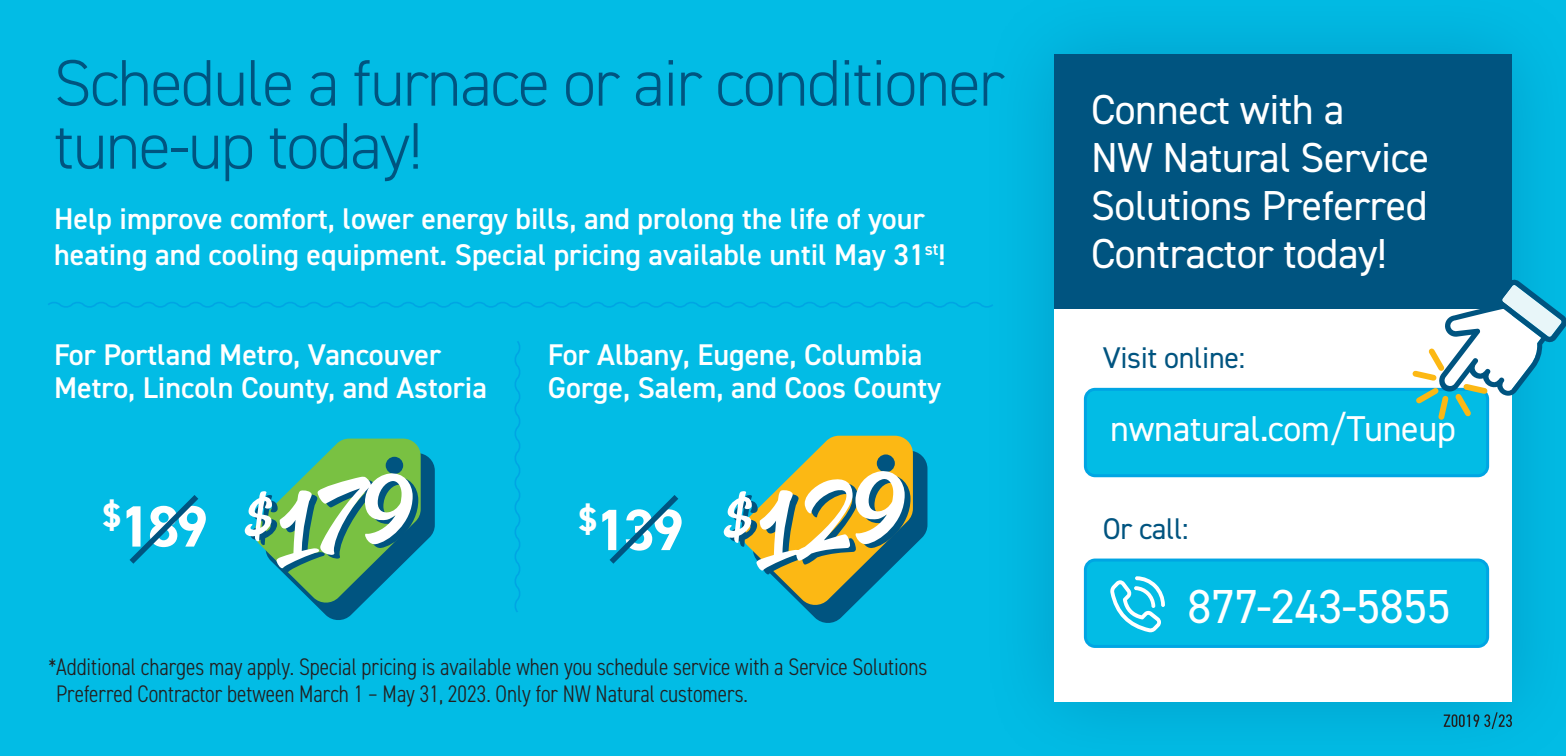
<style>
.page{position:relative;width:1566px;height:756px;background:#02bce5}
.page>*{position:absolute;margin:0;border:0;box-sizing:border-box;transform-origin:0 0}
.t1{font:300 66px/63px "DIN2014";letter-spacing:-.025em;color:#005480}
.t2{font:700 58.5px "DIN2014";letter-spacing:-.05em;color:#fff}
.t3{font:48px "DIN2014";letter-spacing:-.01em;color:#fff}
.t4{font:42px/48px "DIN2014";letter-spacing:-.01em;color:#fff}
.t5{font:36px "DIN2014";letter-spacing:-.01em;color:#fff}
.t6{font:600 30px/33px "DIN2014";color:#fff}
.t7{font:30px "DIN2014";letter-spacing:-.01em;color:#005480}
.t8{font:300 condensed 24px/27px "DIN2014";color:#231f20}
</style>
<div class="page">
<div style="left:978px;top:0;width:588px;height:756px;background:#01b7e0"></div>
<div style="left:1054px;top:280px;width:458px;height:422px;background:#fff"></div>
<svg style="left:1444px;top:712px;width:68px;height:17px"></svg>
<div style="left:1054px;top:54px;width:458px;height:255px;background:#005480"></div>
<svg style="left:515px;top:341px;width:5px;height:271px"></svg>
<svg style="left:245px;top:439px;width:190px;height:181px"></svg>
<svg style="left:724px;top:436px;width:203px;height:187px"></svg>
<div style="left:1085px;top:389px;width:403px;height:87px;background:#02bce5;border-radius:10px"></div>
<div style="left:1084px;top:388px;width:405px;height:89px;border:3px solid #00a5e3;border-radius:10px"></div>
<div style="left:1085px;top:560px;width:403px;height:86px;background:#02bce5;border-radius:10px"></div>
<div style="left:1084px;top:559px;width:405px;height:89px;border:3px solid #00a5e3;border-radius:10px"></div>
<svg style="left:1110px;top:576px;width:55px;height:57px"></svg>
<svg style="left:1408px;top:279px;width:158px;height:145px"></svg>
<svg style="left:129px;top:495px;width:70px;height:69px"></svg>
<svg style="left:609px;top:495px;width:70px;height:69px"></svg>
<svg style="left:48px;top:302px;width:945px;height:6px"></svg>
<h1 class="t1" style="left:54px;top:52px;width:952px">Schedule a furnace or air conditioner tune-up today!</h1>
<p class="t6" style="left:54px;top:200px;width:893px;line-height:36px">Help improve comfort, lower energy bills, and prolong the life of your heating and cooling equipment. Special pricing available until May 31<sup>st</sup>!</p>
<p class="t6" style="left:54px;top:337px;width:435px">For Portland Metro, Vancouver<br>Metro, Lincoln County, and Astoria</p>
<p class="t6" style="left:548px;top:337px;width:395px">For Albany, Eugene, Columbia<br>Gorge, Salem, and Coos County</p>
<h2 class="t2" style="left:103px;top:488px;width:107px"><sup>$</sup>189</h2>
<h2 class="t2" style="left:578px;top:491px;width:107px"><sup>$</sup>139</h2>
<p class="t8" style="left:56px;top:653px;width:873px;text-indent:-8px">*Additional charges may apply. Special pricing is available when you schedule service with a Service Solutions<br>Preferred Contractor between March 1 – May 31, 2023. Only for NW Natural customers.</p>
<h3 class="t4" style="left:1091px;top:84px;width:340px">Connect with a<br>NW Natural Service<br>Solutions Preferred<br>Contractor today!</h3>
<p class="t7" style="left:1103px;top:339px;width:144px">Visit online:</p>
<p class="t5" style="left:1110px;top:406px;width:347px">nwnatural.com/Tuneup</p>
<p class="t7" style="left:1103px;top:509px;width:87px">Or call:</p>
<h3 class="t3" style="left:1188px;top:576px;width:265px">877-243-5855</h3>
</div>
